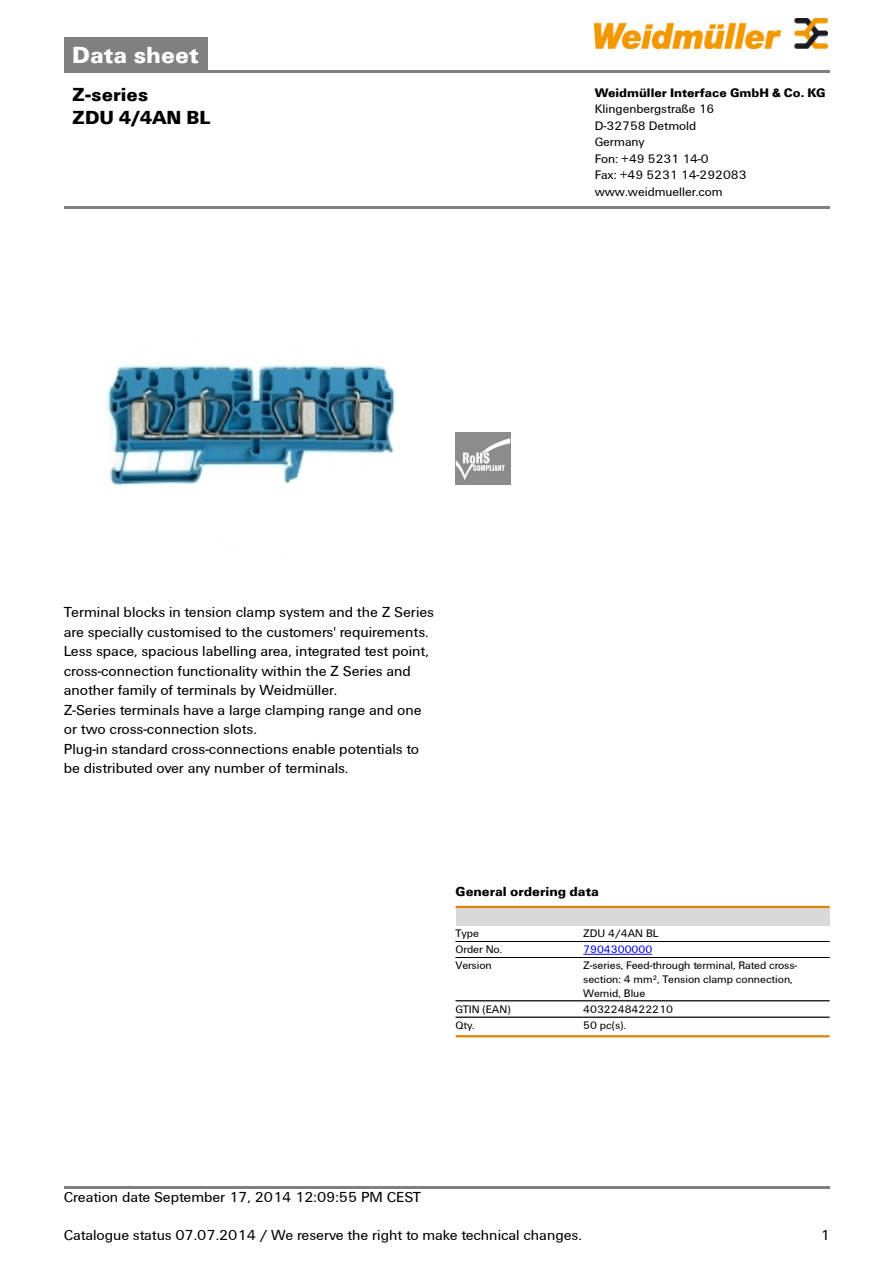
<style>
.page{position:relative;width:893px;height:1263px;background:#fff}
.page>*{position:absolute;margin:0;border:0;box-sizing:border-box;transform-origin:0 0}
.t1{font:700 24px "Weidmueller";color:#fff}
.t2{font:700 19.5px/22.5px "Weidmueller";color:#000}
.t3{font:15px/19.5px "Weidmueller";color:#000}
.t4{font:700 13.5px "Weidmueller";color:#000}
.t5{font:12.75px/16.5px "Weidmueller";color:#000}
.t6{font:700 12.75px "Weidmueller";color:#000}
.t7{font:11.25px/13.6px "Weidmueller";color:#000}
.t8{font:11.25px "Weidmueller";color:#00f}
</style>
<div class="page">
<div style="left:64px;top:38px;width:143px;height:32px;background:#808080"></div>
<hr style="left:64px;top:70px;width:765px;height:2px;background:#808080">
<img style="left:594px;top:18px;width:233px;height:30px">
<hr style="left:64px;top:1186px;width:765px;height:3px;background:#808080">
<img style="left:106px;top:364px;width:290px;height:122px">
<img style="left:455px;top:433px;width:56px;height:52px">
<hr style="left:455px;top:906px;width:374px;height:2px;background:#e18200">
<div style="left:455px;top:908px;width:374px;height:17px;background:#d9d9d9"></div>
<hr style="left:455px;top:941px;width:128px;height:1px;background:#000">
<hr style="left:455px;top:957px;width:128px;height:1px;background:#000">
<hr style="left:583px;top:941px;width:246px;height:1px;background:#000">
<hr style="left:583px;top:957px;width:246px;height:1px;background:#000">
<hr style="left:583px;top:954px;width:69px;height:1px;background:#00f">
<hr style="left:455px;top:958px;width:128px;height:1px;background:#000">
<hr style="left:583px;top:958px;width:246px;height:1px;background:#000">
<hr style="left:455px;top:1001px;width:128px;height:1px;background:#000">
<hr style="left:583px;top:1001px;width:246px;height:1px;background:#000">
<hr style="left:455px;top:1017px;width:128px;height:1px;background:#000">
<hr style="left:583px;top:1017px;width:246px;height:1px;background:#000">
<hr style="left:455px;top:1035px;width:374px;height:2px;background:#e18200">
<hr style="left:64px;top:206px;width:765px;height:3px;background:#808080">
<h1 class="t1" style="left:72px;top:40px;width:128px">Data sheet</h1>
<h2 class="t2" style="left:72px;top:83px;width:139px">Z-series<br>ZDU 4/4AN BL</h2>
<p class="t6" style="left:594px;top:85px;width:232px">Weidmüller Interface GmbH &amp; Co. KG</p>
<p class="t5" style="left:594px;top:101px;width:153px">Klingenbergstraße 16<br>D-32758 Detmold<br>Germany<br>Fon: +49 5231 14-0<br>Fax: +49 5231 14-292083 www.weidmueller.com</p>
<p class="t3" style="left:64px;top:602px;width:372px">Terminal blocks in tension clamp system and the Z Series are specially customised to the customers' requirements.<br>Less space, spacious labelling area, integrated test point, cross-connection functionality within the Z Series and another family of terminals by Weidmüller.<br>Z-Series terminals have a large clamping range and one or two cross-connection slots.<br>Plug-in standard cross-connections enable potentials to be distributed over any number of terminals.</p>
<p class="t4" style="left:455px;top:884px;width:145px">General ordering data</p>
<p class="t7" style="left:455px;top:926px;width:25px">Type</p>
<p class="t7" style="left:583px;top:926px;width:77px">ZDU 4/4AN BL</p>
<p class="t7" style="left:455px;top:943px;width:48px">Order No.</p>
<p class="t8" style="left:583px;top:943px;width:70px">7904300000</p>
<p class="t7" style="left:455px;top:959px;width:38px">Version</p>
<p class="t7" style="left:583px;top:959px;width:215px">Z-series, Feed-through terminal, Rated cross&shy;section: 4 mm², Tension clamp connection,<br>Wemid, Blue</p>
<p class="t7" style="left:455px;top:1002px;width:56px">GTIN (EAN)</p>
<p class="t7" style="left:583px;top:1002px;width:91px">4032248422210</p>
<p class="t7" style="left:455px;top:1018px;width:21px">Qty.</p>
<p class="t7" style="left:583px;top:1018px;width:44px">50 pc(s).</p>
<p class="t3" style="left:64px;top:1187px;width:358px">Creation date September 17, 2014 12:09:55 PM CEST</p>
<p class="t3" style="left:64px;top:1226px;width:519px">Catalogue status 07.07.2014 / We reserve the right to make technical changes.</p>
<p class="t3" style="left:820px;top:1226px;width:11px">1</p>
</div>
